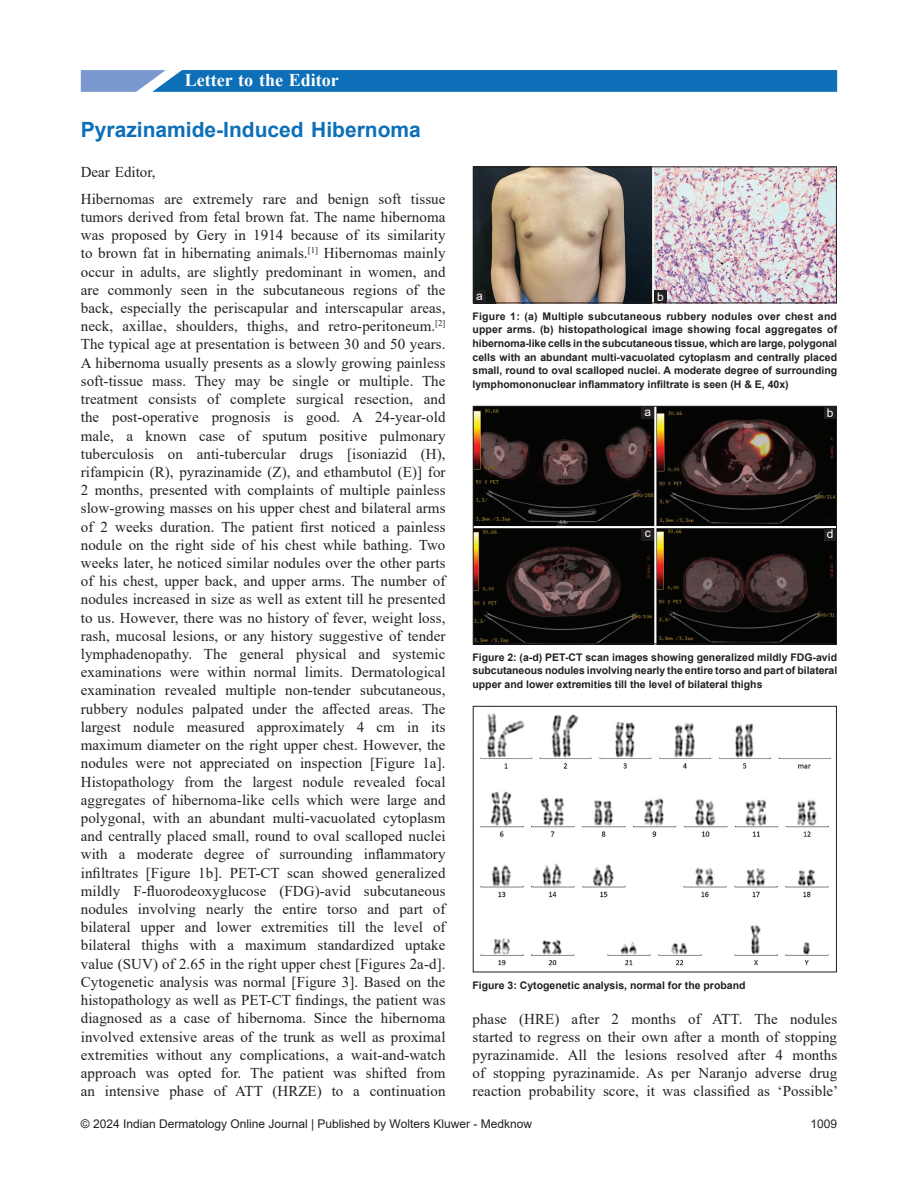
<style>
.page{position:relative;width:918px;height:1188px;background:#fff}
.page>*{position:absolute;margin:0;border:0;box-sizing:border-box;transform-origin:0 0}
.AT{font:700 21px "Arial";color:#0c6fb8}
.AH{font:700 18px "Times New Roman";color:#fff}
.TX{font:15px/18.1px "Times New Roman";letter-spacing:.005em;color:#231f20;text-align:justify}
.t1{font:12px "Arial";color:#231f20}
.LABEL{font:12px "Arial";color:#fff}
.FGC{font:700 10.5px/13.6px "Arial";color:#231f20;text-align:justify}
</style>
<div class="page">
<svg style="left:81px;top:70px;width:756px;height:22px;background:#1d77bc"></svg>
<img style="left:480px;top:713px;width:351px;height:253px">
<div style="left:473px;top:706px;width:364px;height:266px;border:1px solid #231f20"></div>
<img style="left:475px;top:169px;width:360px;height:132px">
<div style="left:473px;top:167px;width:364px;height:136px;border:1px solid #231f20"></div>
<div style="left:654px;top:290px;width:13px;height:13px;background:#231f20"></div>
<div style="left:473px;top:290px;width:13px;height:13px;background:#231f20"></div>
<img style="left:475px;top:408px;width:360px;height:234px">
<div style="left:473px;top:406px;width:364px;height:238px;border:1px solid #231f20"></div>
<div style="left:824px;top:528px;width:13px;height:13px;background:#231f20"></div>
<div style="left:641px;top:528px;width:13px;height:13px;background:#231f20"></div>
<div style="left:824px;top:406px;width:13px;height:13px;background:#231f20"></div>
<div style="left:641px;top:406px;width:13px;height:13px;background:#231f20"></div>
<p class="AH" style="left:185px;top:67px;width:156px">Letter to the Editor</p>
<p class="AT" style="left:81px;top:115px;width:342px">Pyrazinamide‑Induced Hibernoma</p>
<p class="TX" style="left:81px;top:162px;width:76px">Dear Editor,</p>
<p class="TX" style="left:81px;top:189px;width:366px">Hibernomas are extremely rare and benign soft tissue tumors derived from fetal brown fat. The name hibernoma was proposed by Gery in 1914 because of its similarity to brown fat in hibernating animals.<sup>[1]</sup> Hibernomas mainly occur in adults, are slightly predominant in women, and are commonly seen in the subcutaneous regions of the back, especially the periscapular and interscapular areas, neck, axillae, shoulders, thighs, and retro‑peritoneum.<sup>[2] </sup>The typical age at presentation is between 30 and 50 years.<br>A hibernoma usually presents as a slowly growing painless soft‑tissue mass. They may be single or multiple. The treatment consists of complete surgical resection, and the post‑operative prognosis is good. A 24‑year‑old male, a known case of sputum positive pulmonary tuberculosis on anti‑tubercular drugs [isoniazid (H), rifampicin (R), pyrazinamide (Z), and ethambutol (E)] for 2 months, presented with complaints of multiple painless slow‑growing masses on his upper chest and bilateral arms of 2 weeks duration. The patient first noticed a painless nodule on the right side of his chest while bathing. Two weeks later, he noticed similar nodules over the other parts of his chest, upper back, and upper arms. The number of nodules increased in size as well as extent till he presented to us. However, there was no history of fever, weight loss, rash, mucosal lesions, or any history suggestive of tender lymphadenopathy. The general physical and systemic examinations were within normal limits. Dermatological examination revealed multiple non‑tender subcutaneous, rubbery nodules palpated under the affected areas. The largest nodule measured approximately 4 cm in its maximum diameter on the right upper chest. However, the nodules were not appreciated on inspection [Figure 1a].<br>Histopathology from the largest nodule revealed focal aggregates of hibernoma‑like cells which were large and polygonal, with an abundant multi‑vacuolated cytoplasm and centrally placed small, round to oval scalloped nuclei with a moderate degree of surrounding inflammatory infiltrates [Figure 1b]. PET‑CT scan showed generalized mildly F-fluorodeoxyglucose (FDG)‑avid subcutaneous nodules involving nearly the entire torso and part of bilateral upper and lower extremities till the level of bilateral thighs with a maximum standardized uptake value (SUV) of 2.65 in the right upper chest [Figures 2a‑d].<br>Cytogenetic analysis was normal [Figure 3]. Based on the histopathology as well as PET‑CT findings, the patient was diagnosed as a case of hibernoma. Since the hibernoma involved extensive areas of the trunk as well as proximal extremities without any complications, a wait‑and‑watch approach was opted for. The patient was shifted from an intensive phase of ATT (HRZE) to a continuation</p>
<p class="LABEL" style="left:476px;top:287px;width:8px">a</p>
<p class="LABEL" style="left:657px;top:289px;width:8px">b</p>
<p class="FGC" style="left:472px;top:309px;width:366px">Figure 1: (a) Multiple subcutaneous rubbery nodules over chest and upper arms. (b) histopathological image showing focal aggregates of hibernoma‑like cells in the subcutaneous tissue, which are large, polygonal cells with an abundant multi‑vacuolated cytoplasm and centrally placed small, round to oval scalloped nuclei. A moderate degree of surrounding lymphomononuclear inflammatory infiltrate is seen (H &amp; E, 40x)</p>
<p class="LABEL" style="left:644px;top:403px;width:8px">a</p>
<p class="LABEL" style="left:827px;top:404px;width:8px">b</p>
<p class="LABEL" style="left:645px;top:525px;width:7px">c</p>
<p class="LABEL" style="left:827px;top:526px;width:8px">d</p>
<p class="FGC" style="left:472px;top:650px;width:366px">Figure 2: (a‑d) PET‑CT scan images showing generalized mildly FDG‑avid subcutaneous nodules involving nearly the entire torso and part of bilateral upper and lower extremities till the level of bilateral thighs</p>
<p class="FGC" style="left:472px;top:978px;width:275px">Figure 3: Cytogenetic analysis, normal for the proband</p>
<p class="TX" style="left:472px;top:1010px;width:367px">phase (HRE) after 2 months of ATT. The nodules started to regress on their own after a month of stopping pyrazinamide. All the lesions resolved after 4 months of stopping pyrazinamide. As per Naranjo adverse drug reaction probability score, it was classified as ‘Possible’</p>
<p class="t1" style="left:81px;top:1116px;width:453px">© 2024 Indian Dermatology Online Journal | Published by Wolters Kluwer - Medknow</p>
<p class="t1" style="left:810px;top:1116px;width:28px">1009</p>
</div>
